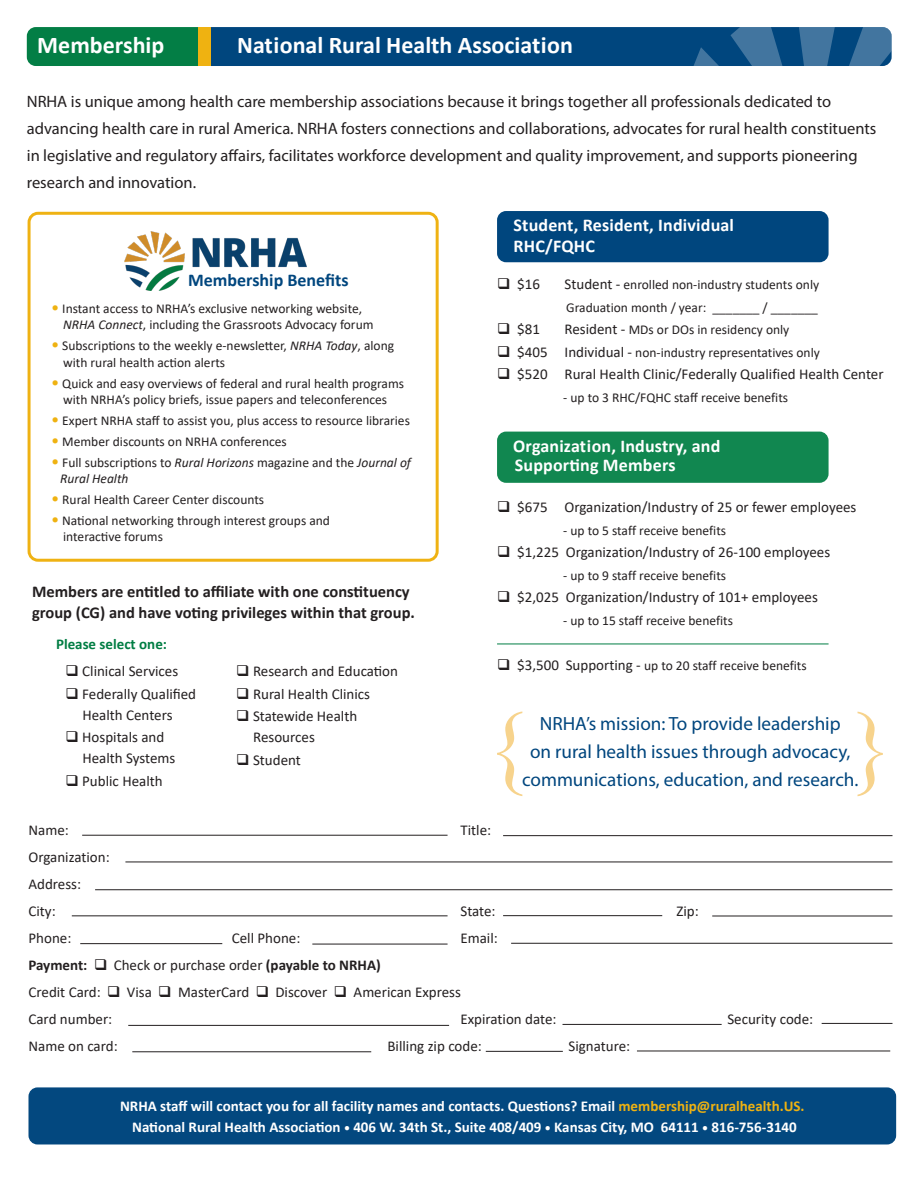
<style>
.page{position:relative;width:918px;height:1188px;background:#fff}
.page>*{position:absolute;margin:0;border:0;box-sizing:border-box;transform-origin:0 0}
.t1{font:93px "Times New Roman";color:#f7d38c}
.t2{font:700 24px "Calibri";color:#fff}
.t3{font:19.2px/27.9px "Myriad Pro";color:#00467e;text-align:center}
.t4{font:700 18px "Calibri";letter-spacing:.01em;color:#fff}
.t5{font:700 18px "Calibri";color:#00467e}
.t6{font:16.5px/27px "Myriad Pro";color:#231f20}
.t7{font:700 16.5px/21px "Calibri";color:#231f20}
.t8{font:15px/21px "Calibri";color:#231f20}
.t9{font:700 15px "Calibri";color:#fff}
.t10{font:700 15px "Calibri";color:#007d43}
.t11{font:13.5px/22.5px "Calibri";color:#231f20}
.t12{font:italic 13.5px "Calibri";color:#231f20}
.s1{font-size:16.5px;color:#efb211}
.s2{font-style:italic}
.s3{font-size:15px}
.s4{font-weight:700}
.s5{color:#efb211}
.s6{font-size:12px}
</style>
<div class="page">
<div style="left:202px;top:27px;width:690px;height:39px;background:#00467e;border-radius:9px"></div>
<svg style="left:684px;top:27px;width:208px;height:39px"></svg>
<div style="left:27px;top:27px;width:182px;height:39px;background:#007d43;border-radius:9px"></div>
<div style="left:199px;top:27px;width:12px;height:39px;background:#efb211"></div>
<div style="left:28px;top:1087px;width:868px;height:57px;background:#00467e;border-radius:9px"></div>
<hr style="left:822px;top:1023px;width:70px;height:1px;background:#231f20">
<hr style="left:82px;top:835px;width:366px;height:1px;background:#231f20">
<hr style="left:125px;top:862px;width:767px;height:1px;background:#231f20">
<hr style="left:95px;top:889px;width:797px;height:1px;background:#231f20">
<hr style="left:72px;top:916px;width:376px;height:1px;background:#231f20">
<hr style="left:503px;top:915px;width:159px;height:1px;background:#231f20">
<hr style="left:712px;top:916px;width:180px;height:1px;background:#231f20">
<hr style="left:80px;top:943px;width:142px;height:1px;background:#231f20">
<hr style="left:312px;top:944px;width:136px;height:1px;background:#231f20">
<hr style="left:511px;top:943px;width:381px;height:1px;background:#231f20">
<hr style="left:128px;top:1025px;width:321px;height:1px;background:#231f20">
<hr style="left:132px;top:1052px;width:239px;height:1px;background:#231f20">
<hr style="left:563px;top:1024px;width:159px;height:1px;background:#231f20">
<hr style="left:486px;top:1051px;width:77px;height:1px;background:#231f20">
<hr style="left:503px;top:835px;width:390px;height:1px;background:#231f20">
<hr style="left:637px;top:1051px;width:253px;height:1px;background:#231f20">
<div style="left:497px;top:211px;width:332px;height:51px;background:#00467e;border-radius:9px"></div>
<div style="left:28px;top:212px;width:411px;height:350px;border:3px solid #efb211;border-radius:9px"></div>
<div style="left:497px;top:432px;width:332px;height:51px;background:#118750;border-radius:9px"></div>
<hr style="left:497px;top:644px;width:332px;height:1px;background:#007d43">
<img style="left:192px;top:237px;width:114px;height:31px">
<img style="left:124px;top:231px;width:61px;height:59px">
<p class="t2" style="left:37px;top:28px;width:129px">Membership</p>
<p class="t2" style="left:237px;top:28px;width:337px">National Rural Health Association</p>
<p class="t6" style="left:27px;top:88px;width:851px">NRHA is unique among health care membership associations because it brings together all professionals dedicated to advancing health care in rural America. NRHA fosters connections and collaborations, advocates for rural health constituents in legislative and regulatory affairs, facilitates workforce development and quality improvement, and supports pioneering research and innovation.</p>
<p class="t5" style="left:188px;top:268px;width:162px">Membership Benefits</p>
<p class="t11" style="left:51px;top:297px;width:313px"><span class="s1">•</span> Instant access to NRHA’s exclusive networking website,</p>
<p class="t11" style="left:63px;top:313px;width:312px"><span class="s2">NRHA Connect</span>, including the Grassroots Advocacy forum</p>
<p class="t11" style="left:51px;top:334px;width:345px"><span class="s1">•</span> Subscriptions to the weekly e-newsletter, <span class="s2">NRHA Today</span>, along</p>
<p class="t11" style="left:63px;top:350px;width:164px">with rural health action alerts</p>
<p class="t11" style="left:51px;top:371px;width:355px"><span class="s1">•</span> Quick and easy overviews of federal and rural health programs</p>
<p class="t11" style="left:63px;top:388px;width:326px">with NRHA’s policy briefs, issue papers and teleconferences</p>
<p class="t11" style="left:51px;top:409px;width:360px"><span class="s1">•</span> Expert NRHA staff to assist you, plus access to resource libraries</p>
<p class="t11" style="left:51px;top:430px;width:237px"><span class="s1">•</span> Member discounts on NRHA conferences</p>
<p class="t11" style="left:51px;top:451px;width:362px"><span class="s1">•</span> Full subscriptions to <span class="s2">Rural Horizons</span> magazine and the <span class="s2">Journal of</span></p>
<p class="t12" style="left:60px;top:469px;width:70px">Rural Health</p>
<p class="t11" style="left:51px;top:488px;width:215px"><span class="s1">•</span> Rural Health Career Center discounts</p>
<p class="t11" style="left:51px;top:509px;width:280px"><span class="s1">•</span> National networking through interest groups and</p>
<p class="t11" style="left:63px;top:525px;width:101px">interactive forums</p>
<p class="t7" style="left:32px;top:581px;width:384px">Members are entitled to affiliate with one constituency group (CG) and have voting privileges within that group.</p>
<p class="t10" style="left:56px;top:634px;width:112px">Please select one:</p>
<p class="t8" style="left:65px;top:660px;width:114px">❑ Clinical Services</p>
<p class="t8" style="left:65px;top:683px;width:132px;text-align:center">❑ Federally Qualified<br>Health Centers</p>
<p class="t8" style="left:82px;top:726px;width:94px;text-indent:-17px">❑ Hospitals and<br>Health Systems</p>
<p class="t8" style="left:65px;top:770px;width:99px">❑ Public Health</p>
<p class="t8" style="left:236px;top:660px;width:163px">❑ Research and Education</p>
<p class="t8" style="left:236px;top:683px;width:135px">❑ Rural Health Clinics</p>
<p class="t8" style="left:236px;top:705px;width:123px">❑ Statewide Health</p>
<p class="t8" style="left:253px;top:726px;width:63px">Resources</p>
<p class="t8" style="left:236px;top:749px;width:66px">❑ Student</p>
<p class="t4" style="left:514px;top:212px;width:222px">Student, Resident, Individual</p>
<p class="t4" style="left:514px;top:233px;width:83px">RHC/FQHC</p>
<p class="t8" style="left:497px;top:273px;width:44px">❑ $16</p>
<p class="t11" style="left:565px;top:273px;width:256px"><span class="s3">Student -</span> enrolled non-industry students only<br>Graduation month / year: _______ / _______</p>
<p class="t8" style="left:497px;top:318px;width:44px">❑ $81</p>
<p class="t11" style="left:565px;top:318px;width:226px"><span class="s3">Resident -</span> MDs or DOs in residency only</p>
<p class="t11" style="left:497px;top:340px;width:324px">❑ <span class="s3">$405 Individual -</span> non-industry representatives only</p>
<p class="t8" style="left:497px;top:363px;width:388px">❑ $520 Rural Health Clinic/Federally Qualified Health Center</p>
<p class="t11" style="left:563px;top:385px;width:226px">- up to 3 RHC/FQHC staff receive benefits</p>
<p class="t4" style="left:513px;top:433px;width:209px">Organization, Industry, and</p>
<p class="t4" style="left:515px;top:452px;width:162px">Supporting Members</p>
<p class="t8" style="left:497px;top:497px;width:361px">❑ $675 Organization/Industry of 25 or fewer employees</p>
<p class="t11" style="left:563px;top:519px;width:164px">- up to 5 staff receive benefits</p>
<p class="t8" style="left:497px;top:542px;width:335px">❑ $1,225 Organization/Industry of 26-100 employees</p>
<p class="t11" style="left:563px;top:564px;width:164px">- up to 9 staff receive benefits</p>
<p class="t8" style="left:497px;top:587px;width:322px">❑ $2,025 Organization/Industry of 101+ employees</p>
<p class="t11" style="left:563px;top:609px;width:171px">- up to 15 staff receive benefits</p>
<p class="t11" style="left:497px;top:654px;width:311px">❑ <span class="s3">$3,500 Supporting -</span> up to 20 staff receive benefits</p>
<p class="t1" style="left:484px;top:679px;width:46px">{</p>
<p class="t3" style="left:522px;top:709px;width:338px">NRHA’s mission: To provide leadership<br>on rural health issues through advocacy, communications, education, and research.</p>
<p class="t8" style="left:28px;top:819px;width:42px">Name:</p>
<p class="t8" style="left:460px;top:819px;width:32px">Title:</p>
<p class="t8" style="left:28px;top:846px;width:83px">Organization:</p>
<p class="t8" style="left:28px;top:873px;width:54px">Address:</p>
<p class="t8" style="left:28px;top:900px;width:29px">City:</p>
<p class="t8" style="left:460px;top:900px;width:37px">State:</p>
<p class="t8" style="left:676px;top:900px;width:24px">Zip:</p>
<p class="t8" style="left:28px;top:927px;width:44px">Phone:</p>
<p class="t8" style="left:232px;top:927px;width:70px">Cell Phone:</p>
<p class="t8" style="left:460px;top:927px;width:39px">Email:</p>
<p class="t8" style="left:28px;top:951px;width:434px;line-height:27px"><span class="s4">Payment:</span> ❑ Check or purchase order <span class="s4">(payable to NRHA)<br></span>Credit Card: ❑ Visa ❑ MasterCard ❑ Discover ❑ American Express</p>
<p class="t8" style="left:28px;top:1008px;width:85px">Card number:</p>
<p class="t8" style="left:460px;top:1008px;width:98px">Expiration date:</p>
<p class="t8" style="left:727px;top:1008px;width:87px">Security code:</p>
<p class="t8" style="left:28px;top:1035px;width:91px">Name on card:</p>
<p class="t8" style="left:387px;top:1035px;width:96px">Billing zip code:</p>
<p class="t8" style="left:568px;top:1035px;width:63px">Signature:</p>
<p class="t9" style="left:120px;top:1095px;width:686px">NRHA staff will contact you for all facility names and contacts. Questions? Email <span class="s5">membership@ruralhealth.US.</span></p>
<p class="t9" style="left:132px;top:1116px;width:666px">National Rural Health Association <span class="s6">•</span> 406 W. 34th St., Suite 408/409 <span class="s6">•</span> Kansas City, MO 64111 <span class="s6">•</span> 816-756-3140</p>
</div>
